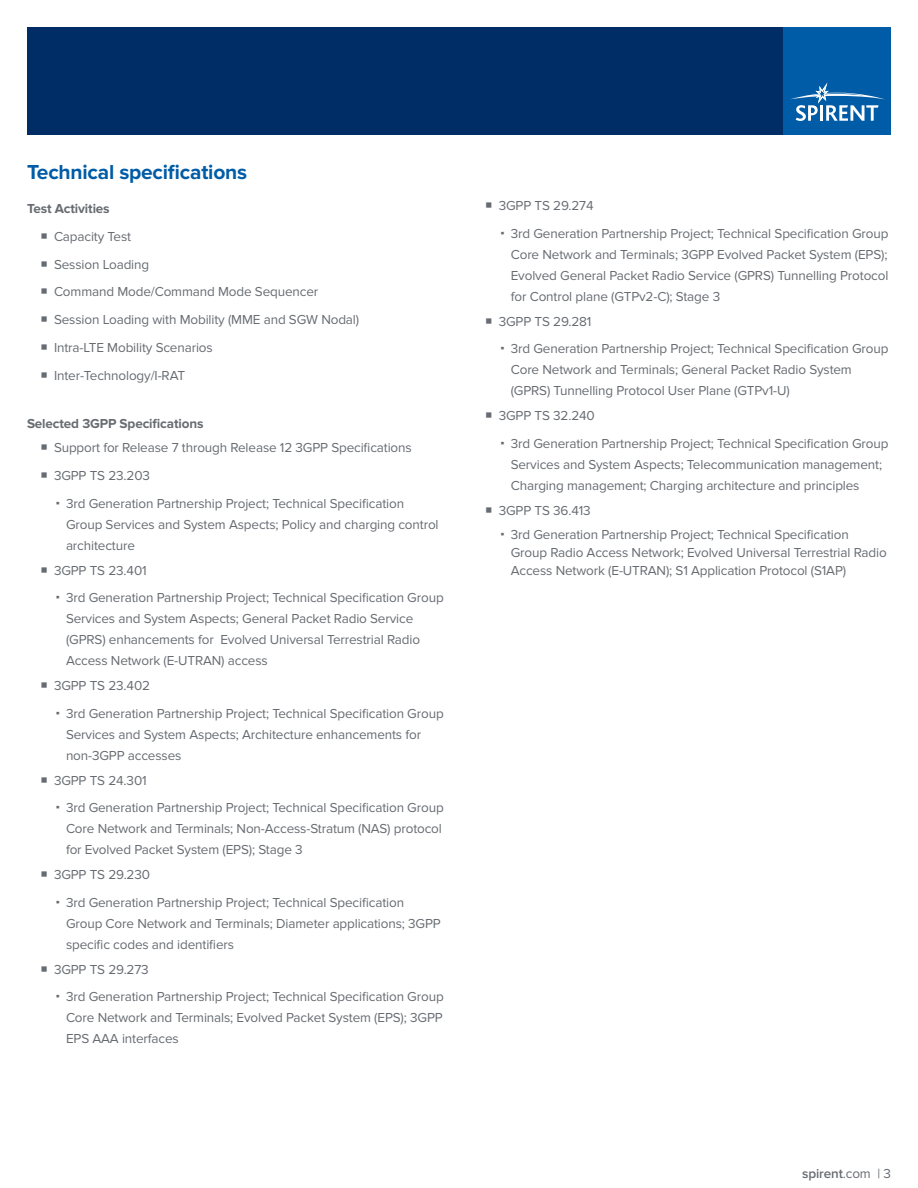
<style>
.page{position:relative;width:918px;height:1188px;background:#fff}
.page>*{position:absolute;margin:0;border:0;box-sizing:border-box;transform-origin:0 0}
.Heading_1{font:700 21px "Proxima Nova";letter-spacing:-.01em;color:#005ca7}
.t1{font:13.5px/21px "Proxima Nova";letter-spacing:-.01em;color:#676c72}
.Bullet_Header{font:700 13.5px "Proxima Nova";letter-spacing:-.01em;color:#676c72}
.Body_Text{font:600 13.5px "Proxima Nova";letter-spacing:-.01em;color:#676c72}
.s1{font-weight:400}
</style>
<div class="page">
<div style="left:27px;top:27px;width:864px;height:108px;background:#002d66"></div>
<div style="left:783px;top:27px;width:108px;height:108px;background:#005ca7"></div>
<svg style="left:790px;top:83px;width:95px;height:38px"></svg>
<p class="Heading_1" style="left:27px;top:160px;width:222px">Technical specifications</p>
<p class="Bullet_Header" style="left:27px;top:201px;width:84px">Test Activities</p>
<p class="t1" style="left:54px;top:226px;width:79px">Capacity Test</p>
<p class="t1" style="left:54px;top:254px;width:97px">Session Loading</p>
<p class="t1" style="left:54px;top:282px;width:266px">Command Mode/Command Mode Sequencer</p>
<p class="t1" style="left:54px;top:309px;width:307px">Session Loading with Mobility (MME and SGW Nodal)</p>
<p class="t1" style="left:54px;top:337px;width:160px">Intra-LTE Mobility Scenarios</p>
<p class="t1" style="left:54px;top:365px;width:133px">Inter-Technology/I-RAT</p>
<p class="Bullet_Header" style="left:27px;top:415px;width:178px">Selected 3GPP Specifications</p>
<p class="t1" style="left:54px;top:438px;width:359px">Support for Release 7 through Release 12 3GPP Specifications</p>
<p class="t1" style="left:54px;top:465px;width:98px">3GPP TS 23.203</p>
<p class="t1" style="left:66px;top:493px;width:374px">3rd Generation Partnership Project; Technical Specification<br>Group Services and System Aspects; Policy and charging control architecture</p>
<p class="t1" style="left:54px;top:560px;width:94px">3GPP TS 23.401</p>
<p class="t1" style="left:66px;top:588px;width:379px">3rd Generation Partnership Project; Technical Specification Group Services and System Aspects; General Packet Radio Service (GPRS) enhancements for Evolved Universal Terrestrial Radio Access Network (E-UTRAN) access</p>
<p class="t1" style="left:54px;top:675px;width:98px">3GPP TS 23.402</p>
<p class="t1" style="left:66px;top:703px;width:379px">3rd Generation Partnership Project; Technical Specification Group<br>Services and System Aspects; Architecture enhancements for non-3GPP accesses</p>
<p class="t1" style="left:54px;top:770px;width:94px">3GPP TS 24.301</p>
<p class="t1" style="left:66px;top:798px;width:379px">3rd Generation Partnership Project; Technical Specification Group<br>Core Network and Terminals; Non-Access-Stratum (NAS) protocol for Evolved Packet System (EPS); Stage 3</p>
<p class="t1" style="left:54px;top:864px;width:98px">3GPP TS 29.230</p>
<p class="t1" style="left:66px;top:892px;width:376px">3rd Generation Partnership Project; Technical Specification<br>Group Core Network and Terminals; Diameter applications; 3GPP specific codes and identifiers</p>
<p class="t1" style="left:54px;top:959px;width:96px">3GPP TS 29.273</p>
<p class="t1" style="left:66px;top:987px;width:379px;text-align:justify">3rd Generation Partnership Project; Technical Specification Group Core Network and Terminals; Evolved Packet System (EPS); 3GPP EPS AAA interfaces</p>
<p class="t1" style="left:499px;top:195px;width:96px">3GPP TS 29.274</p>
<p class="t1" style="left:511px;top:223px;width:379px;text-align:justify">3rd Generation Partnership Project; Technical Specification Group Core Network and Terminals; 3GPP Evolved Packet System (EPS); Evolved General Packet Radio Service (GPRS) Tunnelling Protocol for Control plane (GTPv2-C); Stage 3</p>
<p class="t1" style="left:499px;top:311px;width:94px">3GPP TS 29.281</p>
<p class="t1" style="left:511px;top:339px;width:379px">3rd Generation Partnership Project; Technical Specification Group<br>Core Network and Terminals; General Packet Radio System (GPRS) Tunnelling Protocol User Plane (GTPv1-U)</p>
<p class="t1" style="left:499px;top:405px;width:98px">3GPP TS 32.240</p>
<p class="t1" style="left:511px;top:433px;width:379px">3rd Generation Partnership Project; Technical Specification Group<br>Services and System Aspects; Telecommunication management;<br>Charging management; Charging architecture and principles</p>
<p class="t1" style="left:499px;top:500px;width:94px">3GPP TS 36.413</p>
<p class="t1" style="left:511px;top:526px;width:377px;line-height:18px">3rd Generation Partnership Project; Technical Specification<br>Group Radio Access Network; Evolved Universal Terrestrial Radio<br>Access Network (E-UTRAN); S1 Application Protocol (S1AP)</p>
<p class="Body_Text" style="left:802px;top:1166px;width:90px">spirent<span class="s1">.com | 3</span></p>
</div>
